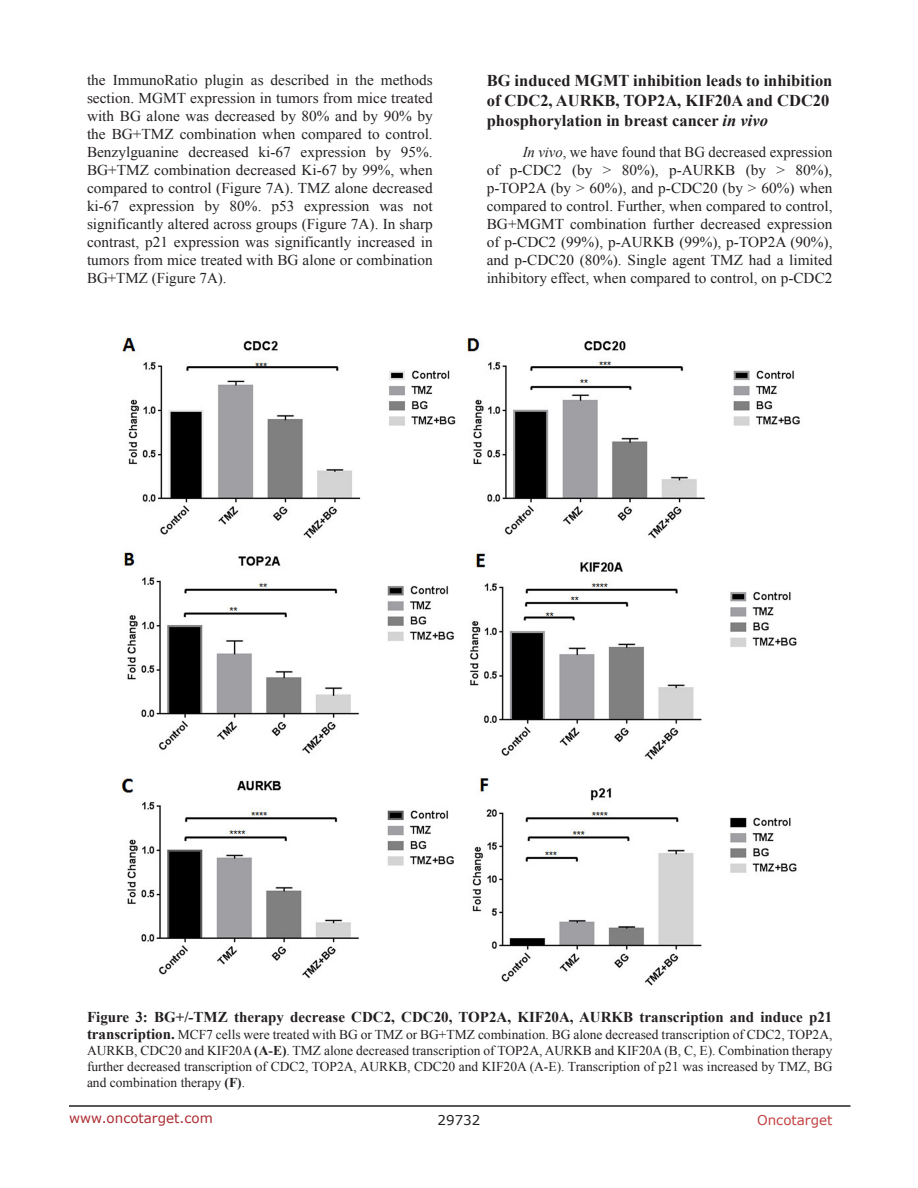
<style>
.page{position:relative;width:918px;height:1188px;background:#fff}
.page>*{position:absolute;margin:0;border:0;box-sizing:border-box;transform-origin:0 0}
.SubHeading{font:700 16.5px/19.8px "Times New Roman";color:#231f20}
.BodyText{font:15px/18px "Times New Roman";color:#231f20;text-align:justify}
.figuretext{font:700 15px "Times New Roman";color:#231f20}
.figuretext-2{font:13.5px/16.2px "Times New Roman";color:#231f20;text-align:justify}
.t1{font:13.5px "Verdana";color:#ac2b31}
.t2{font:13.5px "Verdana";color:#c24141}
.t3{font:13.5px "Verdana";color:#231f20}
.s1{font-style:italic}
.s2{font-weight:700;font-size:15px}
.s3{font-weight:700}
</style>
<div class="page">
<hr style="left:69px;top:1105px;width:781px;height:2px;background:#231f20">
<img style="left:121px;top:337px;width:679px;height:649px">
<p class="BodyText" style="left:87px;top:71px;width:347px">the ImmunoRatio plugin as described in the methods section. MGMT expression in tumors from mice treated with BG alone was decreased by 80% and by 90% by the BG+TMZ combination when compared to control.<br>Benzylguanine decreased ki-67 expression by 95%.<br>BG+TMZ combination decreased Ki-67 by 99%, when compared to control (Figure 7A). TMZ alone decreased ki-67 expression by 80%. p53 expression was not significantly altered across groups (Figure 7A). In sharp contrast, p21 expression was significantly increased in tumors from mice treated with BG alone or combination BG+TMZ (Figure 7A).</p>
<p class="SubHeading" style="left:487px;top:70px;width:347px">BG induced MGMT inhibition leads to inhibition of CDC2, AURKB, TOP2A, KIF20A and CDC20 phosphorylation in breast cancer <span class="s1">in vivo</span></p>
<p class="BodyText" style="left:487px;top:143px;width:347px;text-indent:36px"><span class="s1">In vivo</span>, we have found that BG decreased expression of p-CDC2 (by &gt; 80%), p-AURKB (by &gt; 80%), p-TOP2A (by &gt; 60%), and p-CDC20 (by &gt; 60%) when compared to control. Further, when compared to control, BG+MGMT combination further decreased expression of p-CDC2 (99%), p-AURKB (99%), p-TOP2A (90%), and p-CDC20 (80%). Single agent TMZ had a limited inhibitory effect, when compared to control, on p-CDC2</p>
<p class="figuretext" style="left:87px;top:1007px;width:747px">Figure 3: BG+/-TMZ therapy decrease CDC2, CDC20, TOP2A, KIF20A, AURKB transcription and induce p21</p>
<p class="figuretext-2" style="left:87px;top:1026px;width:747px"><span class="s2">transcription.</span> MCF7 cells were treated with BG or TMZ or BG+TMZ combination. BG alone decreased transcription of CDC2, TOP2A, AURKB, CDC20 and KIF20A <span class="s3">(A-E)</span>. TMZ alone decreased transcription of TOP2A, AURKB and KIF20A (B, C, E). Combination therapy further decreased transcription of CDC2, TOP2A, AURKB, CDC20 and KIF20A (A-E). Transcription of p21 was increased by TMZ, BG and combination therapy <span class="s3">(F)</span>.</p>
<p class="t1" style="left:69px;top:1109px;width:145px">www.oncotarget.com</p>
<p class="t3" style="left:438px;top:1111px;width:44px">29732</p>
<p class="t2" style="left:757px;top:1111px;width:77px">Oncotarget</p>
</div>
